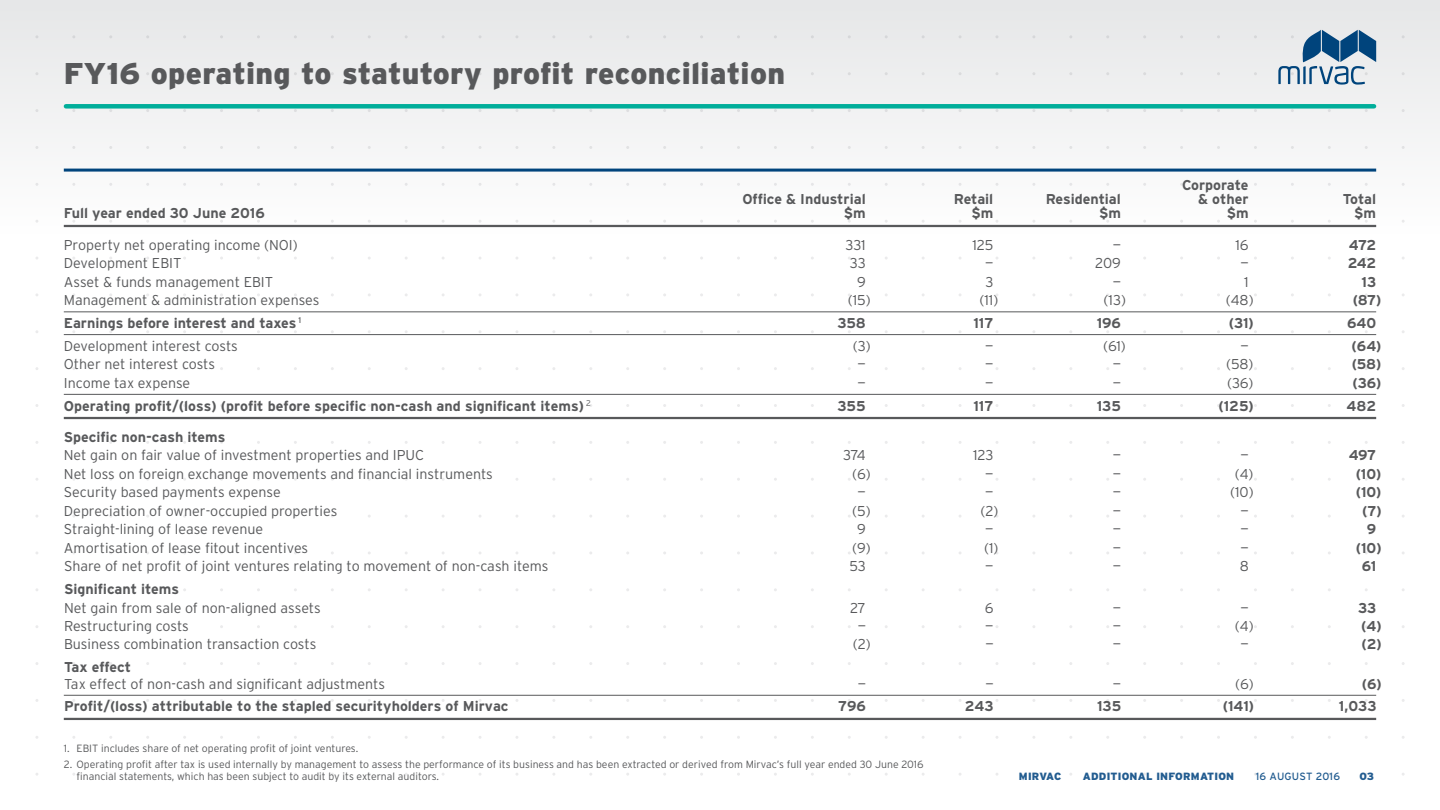
<style>
.page{position:relative;width:1440px;height:810px;background:#fff}
.page>*{position:absolute;margin:0;border:0;box-sizing:border-box;transform-origin:0 0}
.t1{font:900 30px "Interstate";letter-spacing:.01em;color:#58595b}
.t2{font:300 14.25px "Interstate";color:#58595b}
.t3{font:700 14.25px "Interstate";color:#58595b}
.t4{font:300 10.5px/12px "Interstate";color:#58595b}
.t5{font:900 10.5px "Interstate";letter-spacing:.02em;color:#225c90}
.t6{font:10.5px "Interstate";letter-spacing:.02em;color:#225c90}
</style>
<div class="page">
<div style="left:0;top:0;width:1439px;height:234px;background:#f2f2f3"></div>
<svg style="left:1278px;top:30px;width:98px;height:55px"></svg>
<div style="left:66px;top:104px;width:1307px;height:5px;background:#00ae9a"></div>
<hr style="left:64px;top:225px;width:1312px;height:2px;background:#58595b">
<hr style="left:64px;top:312px;width:1312px;height:1px;background:#58595b">
<hr style="left:64px;top:334px;width:1312px;height:1px;background:#58595b">
<hr style="left:64px;top:394px;width:1312px;height:1px;background:#58595b">
<hr style="left:64px;top:417px;width:1312px;height:2px;background:#58595b">
<hr style="left:64px;top:695px;width:1312px;height:1px;background:#58595b">
<hr style="left:64px;top:718px;width:1312px;height:2px;background:#58595b">
<hr style="left:64px;top:169px;width:1312px;height:3px;background:#00447c">
<h1 class="t1" style="left:64px;top:56px;width:722px">FY16 operating to statutory profit reconciliation</h1>
<p class="t3" style="left:1181px;top:176px;width:68px">Corporate</p>
<p class="t3" style="left:742px;top:191px;width:125px">Office &amp; Industrial</p>
<p class="t3" style="left:953px;top:191px;width:41px">Retail</p>
<p class="t3" style="left:1045px;top:191px;width:77px">Residential</p>
<p class="t3" style="left:1198px;top:191px;width:52px">&amp; other</p>
<p class="t3" style="left:1342px;top:191px;width:35px">Total</p>
<p class="t3" style="left:64px;top:205px;width:202px">Full year ended 30 June 2016</p>
<p class="t3" style="left:843px;top:205px;width:23px">$m</p>
<p class="t3" style="left:971px;top:205px;width:23px">$m</p>
<p class="t3" style="left:1099px;top:205px;width:23px">$m</p>
<p class="t3" style="left:1226px;top:205px;width:23px">$m</p>
<p class="t3" style="left:1354px;top:205px;width:23px">$m</p>
<p class="t2" style="left:64px;top:236px;width:235px">Property net operating income (NOI)</p>
<p class="t2" style="left:845px;top:236px;width:22px">331</p>
<p class="t2" style="left:972px;top:236px;width:22px">125</p>
<p class="t2" style="left:1112px;top:236px;width:10px">—</p>
<p class="t2" style="left:1235px;top:236px;width:15px">16</p>
<p class="t3" style="left:1348px;top:236px;width:29px">472</p>
<p class="t2" style="left:64px;top:255px;width:119px">Development EBIT</p>
<p class="t2" style="left:849px;top:255px;width:17px">33</p>
<p class="t2" style="left:985px;top:255px;width:10px">—</p>
<p class="t2" style="left:1095px;top:255px;width:27px">209</p>
<p class="t2" style="left:1240px;top:255px;width:10px">—</p>
<p class="t3" style="left:1347px;top:255px;width:30px">242</p>
<p class="t2" style="left:64px;top:273px;width:211px">Asset &amp; funds management EBIT</p>
<p class="t2" style="left:857px;top:273px;width:10px">9</p>
<p class="t2" style="left:985px;top:273px;width:10px">3</p>
<p class="t2" style="left:1112px;top:273px;width:10px">—</p>
<p class="t2" style="left:1244px;top:273px;width:6px">1</p>
<p class="t3" style="left:1361px;top:273px;width:16px">13</p>
<p class="t2" style="left:64px;top:292px;width:257px">Management &amp; administration expenses</p>
<p class="t2" style="left:847px;top:292px;width:24px">(15)</p>
<p class="t2" style="left:979px;top:292px;width:20px">(11)</p>
<p class="t2" style="left:1103px;top:292px;width:24px">(13)</p>
<p class="t2" style="left:1225px;top:292px;width:29px">(48)</p>
<p class="t3" style="left:1352px;top:292px;width:30px">(87)</p>
<p class="t3" style="left:64px;top:314px;width:239px">Earnings before interest and taxes <sup>1</sup></p>
<p class="t3" style="left:837px;top:314px;width:30px">358</p>
<p class="t3" style="left:973px;top:314px;width:21px">117</p>
<p class="t3" style="left:1096px;top:314px;width:26px">196</p>
<p class="t3" style="left:1228px;top:314px;width:27px">(31)</p>
<p class="t3" style="left:1346px;top:314px;width:31px">640</p>
<p class="t2" style="left:64px;top:337px;width:175px">Development interest costs</p>
<p class="t2" style="left:852px;top:337px;width:19px">(3)</p>
<p class="t2" style="left:985px;top:337px;width:10px">—</p>
<p class="t2" style="left:1102px;top:337px;width:24px">(61)</p>
<p class="t2" style="left:1240px;top:337px;width:10px">—</p>
<p class="t3" style="left:1351px;top:337px;width:31px">(64)</p>
<p class="t2" style="left:64px;top:356px;width:153px">Other net interest costs</p>
<p class="t2" style="left:857px;top:356px;width:10px">—</p>
<p class="t2" style="left:985px;top:356px;width:10px">—</p>
<p class="t2" style="left:1112px;top:356px;width:10px">—</p>
<p class="t2" style="left:1226px;top:356px;width:29px">(58)</p>
<p class="t3" style="left:1351px;top:356px;width:31px">(58)</p>
<p class="t2" style="left:64px;top:374px;width:128px">Income tax expense</p>
<p class="t2" style="left:857px;top:374px;width:10px">—</p>
<p class="t2" style="left:985px;top:374px;width:10px">—</p>
<p class="t2" style="left:1112px;top:374px;width:10px">—</p>
<p class="t2" style="left:1227px;top:374px;width:28px">(36)</p>
<p class="t3" style="left:1352px;top:374px;width:30px">(36)</p>
<p class="t3" style="left:64px;top:397px;width:528px">Operating profit/(loss) (profit before specific non-cash and significant items) <sup>2</sup></p>
<p class="t3" style="left:837px;top:397px;width:30px">355</p>
<p class="t3" style="left:973px;top:397px;width:21px">117</p>
<p class="t3" style="left:1096px;top:397px;width:26px">135</p>
<p class="t3" style="left:1218px;top:397px;width:37px">(125)</p>
<p class="t3" style="left:1346px;top:397px;width:31px">482</p>
<p class="t3" style="left:64px;top:428px;width:163px">Specific non-cash items</p>
<p class="t2" style="left:64px;top:447px;width:362px">Net gain on fair value of investment properties and IPUC</p>
<p class="t2" style="left:843px;top:447px;width:24px">374</p>
<p class="t2" style="left:973px;top:447px;width:22px">123</p>
<p class="t2" style="left:1112px;top:447px;width:10px">—</p>
<p class="t2" style="left:1240px;top:447px;width:10px">—</p>
<p class="t3" style="left:1348px;top:447px;width:29px">497</p>
<p class="t2" style="left:64px;top:465px;width:430px">Net loss on foreign exchange movements and financial instruments</p>
<p class="t2" style="left:852px;top:465px;width:20px">(6)</p>
<p class="t2" style="left:985px;top:465px;width:10px">—</p>
<p class="t2" style="left:1112px;top:465px;width:10px">—</p>
<p class="t2" style="left:1234px;top:465px;width:20px">(4)</p>
<p class="t3" style="left:1355px;top:465px;width:27px">(10)</p>
<p class="t2" style="left:64px;top:484px;width:218px">Security based payments expense</p>
<p class="t2" style="left:857px;top:484px;width:10px">—</p>
<p class="t2" style="left:985px;top:484px;width:10px">—</p>
<p class="t2" style="left:1112px;top:484px;width:10px">—</p>
<p class="t2" style="left:1230px;top:484px;width:25px">(10)</p>
<p class="t3" style="left:1355px;top:484px;width:27px">(10)</p>
<p class="t2" style="left:64px;top:502px;width:275px">Depreciation of owner-occupied properties</p>
<p class="t2" style="left:852px;top:502px;width:20px">(5)</p>
<p class="t2" style="left:980px;top:502px;width:20px">(2)</p>
<p class="t2" style="left:1112px;top:502px;width:10px">—</p>
<p class="t2" style="left:1240px;top:502px;width:10px">—</p>
<p class="t3" style="left:1361px;top:502px;width:21px">(7)</p>
<p class="t2" style="left:64px;top:521px;width:201px">Straight-lining of lease revenue</p>
<p class="t2" style="left:857px;top:521px;width:10px">9</p>
<p class="t2" style="left:985px;top:521px;width:10px">—</p>
<p class="t2" style="left:1112px;top:521px;width:10px">—</p>
<p class="t2" style="left:1240px;top:521px;width:10px">—</p>
<p class="t3" style="left:1366px;top:521px;width:11px">9</p>
<p class="t2" style="left:64px;top:539px;width:246px">Amortisation of lease fitout incentives</p>
<p class="t2" style="left:852px;top:539px;width:20px">(9)</p>
<p class="t2" style="left:984px;top:539px;width:16px">(1)</p>
<p class="t2" style="left:1112px;top:539px;width:10px">—</p>
<p class="t2" style="left:1240px;top:539px;width:10px">—</p>
<p class="t3" style="left:1355px;top:539px;width:27px">(10)</p>
<p class="t2" style="left:64px;top:558px;width:486px">Share of net profit of joint ventures relating to movement of non-cash items</p>
<p class="t2" style="left:849px;top:558px;width:18px">53</p>
<p class="t2" style="left:985px;top:558px;width:10px">—</p>
<p class="t2" style="left:1112px;top:558px;width:10px">—</p>
<p class="t2" style="left:1239px;top:558px;width:11px">8</p>
<p class="t3" style="left:1361px;top:558px;width:16px">61</p>
<p class="t3" style="left:64px;top:580px;width:117px">Significant items</p>
<p class="t2" style="left:64px;top:599px;width:258px">Net gain from sale of non-aligned assets</p>
<p class="t2" style="left:850px;top:599px;width:17px">27</p>
<p class="t2" style="left:984px;top:599px;width:10px">6</p>
<p class="t2" style="left:1112px;top:599px;width:10px">—</p>
<p class="t2" style="left:1240px;top:599px;width:10px">—</p>
<p class="t3" style="left:1358px;top:599px;width:20px">33</p>
<p class="t2" style="left:64px;top:617px;width:126px">Restructuring costs</p>
<p class="t2" style="left:857px;top:617px;width:10px">—</p>
<p class="t2" style="left:985px;top:617px;width:10px">—</p>
<p class="t2" style="left:1112px;top:617px;width:10px">—</p>
<p class="t2" style="left:1234px;top:617px;width:20px">(4)</p>
<p class="t3" style="left:1361px;top:617px;width:22px">(4)</p>
<p class="t2" style="left:64px;top:636px;width:254px">Business combination transaction costs</p>
<p class="t2" style="left:852px;top:636px;width:20px">(2)</p>
<p class="t2" style="left:985px;top:636px;width:10px">—</p>
<p class="t2" style="left:1112px;top:636px;width:10px">—</p>
<p class="t2" style="left:1240px;top:636px;width:10px">—</p>
<p class="t3" style="left:1361px;top:636px;width:22px">(2)</p>
<p class="t3" style="left:64px;top:659px;width:68px">Tax effect</p>
<p class="t2" style="left:64px;top:675px;width:322px">Tax effect of non-cash and significant adjustments</p>
<p class="t2" style="left:857px;top:675px;width:10px">—</p>
<p class="t2" style="left:985px;top:675px;width:10px">—</p>
<p class="t2" style="left:1112px;top:675px;width:10px">—</p>
<p class="t2" style="left:1235px;top:675px;width:20px">(6)</p>
<p class="t3" style="left:1361px;top:675px;width:21px">(6)</p>
<p class="t3" style="left:64px;top:698px;width:446px">Profit/(loss) attributable to the stapled securityholders of Mirvac</p>
<p class="t3" style="left:838px;top:698px;width:29px">796</p>
<p class="t3" style="left:964px;top:698px;width:30px">243</p>
<p class="t3" style="left:1097px;top:698px;width:26px">135</p>
<p class="t3" style="left:1222px;top:698px;width:33px">(141)</p>
<p class="t3" style="left:1338px;top:698px;width:39px">1,033</p>
<p class="t4" style="left:64px;top:742px;width:296px">1. EBIT includes share of net operating profit of joint ventures.</p>
<p class="t4" style="left:77px;top:758px;width:848px;text-indent:-13px">2. Operating profit after tax is used internally by management to assess the performance of its business and has been extracted or derived from Mirvac’s full year ended 30 June 2016 financial statements, which has been subject to audit by its external auditors.</p>
<p class="t5" style="left:1018px;top:771px;width:44px">MIRVAC</p>
<p class="t5" style="left:1082px;top:771px;width:153px">ADDITIONAL INFORMATION</p>
<p class="t6" style="left:1255px;top:770px;width:86px">16 AUGUST 2016</p>
<p class="t5" style="left:1359px;top:771px;width:16px">03</p>
</div>
